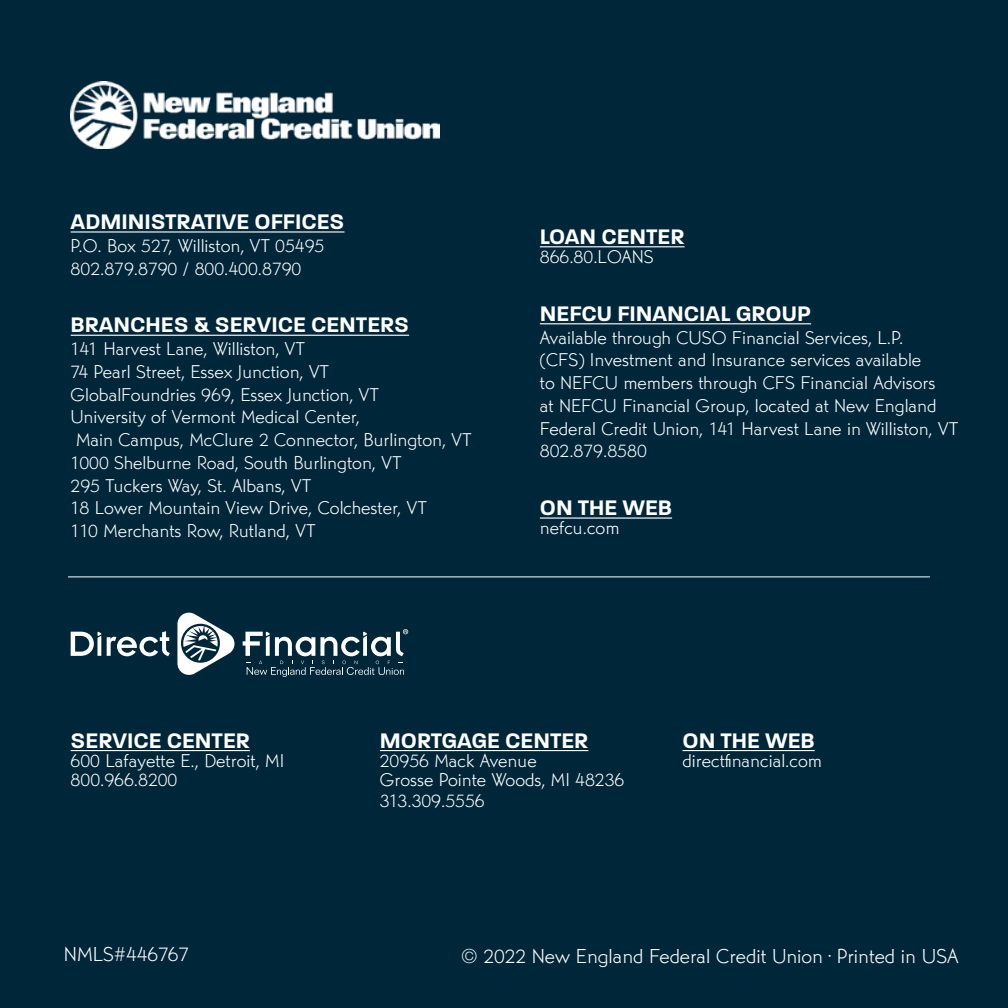
<style>
.page{position:relative;width:1008px;height:1008px;background:#00263a}
.page>*{position:absolute;margin:0;border:0;box-sizing:border-box;transform-origin:0 0}
.t1{font:600 22.75px "Paralucent";color:#fff}
.t2{font:21px "Martin Gothic Lgt";color:#fff}
.t3{font:19.25px/22.8px "Martin Gothic Lgt";color:#fff}
</style>
<div class="page">
<hr style="left:71px;top:231px;width:274px;height:2px;background:#fff">
<hr style="left:71px;top:335px;width:338px;height:1px;background:#fff">
<img style="left:71px;top:81px;width:369px;height:67px">
<hr style="left:71px;top:750px;width:179px;height:1px;background:#fff">
<svg style="left:177px;top:613px;width:57px;height:62px"></svg>
<svg style="left:107px;top:631px;width:63px;height:25px"></svg>
<svg style="left:71px;top:632px;width:30px;height:24px"></svg>
<svg style="left:243px;top:629px;width:165px;height:48px"></svg>
<hr style="left:68px;top:576px;width:862px;height:1px;background:#fff">
<hr style="left:540px;top:246px;width:145px;height:1px;background:#fff">
<hr style="left:540px;top:323px;width:271px;height:1px;background:#fff">
<hr style="left:540px;top:517px;width:132px;height:2px;background:#fff">
<hr style="left:380px;top:750px;width:208px;height:1px;background:#fff">
<hr style="left:682px;top:750px;width:133px;height:1px;background:#fff">
<p class="t1" style="left:71px;top:208px;width:275px">ADMINISTRATIVE OFFICES</p>
<p class="t3" style="left:71px;top:234px;width:255px">P.O. Box 527, Williston, VT 05495<br>802.879.8790 / 800.400.8790</p>
<p class="t1" style="left:71px;top:311px;width:340px">BRANCHES &amp; SERVICE CENTERS</p>
<p class="t3" style="left:71px;top:337px;width:403px">141 Harvest Lane, Williston, VT<br>74 Pearl Street, Essex Junction, VT<br>GlobalFoundries 969, Essex Junction, VT<br>University of Vermont Medical Center,<br>Main Campus, McClure 2 Connector, Burlington, VT 1000 Shelburne Road, South Burlington, VT<br>295 Tuckers Way, St. Albans, VT<br>18 Lower Mountain View Drive, Colchester, VT<br>110 Merchants Row, Rutland, VT</p>
<p class="t1" style="left:540px;top:223px;width:146px">LOAN CENTER</p>
<p class="t3" style="left:540px;top:245px;width:115px">866.80.LOANS</p>
<p class="t1" style="left:540px;top:300px;width:273px">NEFCU FINANCIAL GROUP</p>
<p class="t3" style="left:540px;top:326px;width:420px">Available through CUSO Financial Services, L.P.<br>(CFS) Investment and Insurance services available<br>to NEFCU members through CFS Financial Advisors<br>at NEFCU Financial Group, located at New England Federal Credit Union, 141 Harvest Lane in Williston, VT 802.879.8580</p>
<p class="t1" style="left:540px;top:494px;width:134px">ON THE WEB</p>
<p class="t3" style="left:540px;top:517px;width:81px">nefcu.com</p>
<p class="t1" style="left:71px;top:727px;width:181px">SERVICE CENTER</p>
<p class="t3" style="left:71px;top:751px;width:215px;line-height:19.2px">600 Lafayette E., Detroit, MI<br>800.966.8200</p>
<p class="t1" style="left:380px;top:727px;width:210px">MORTGAGE CENTER</p>
<p class="t3" style="left:380px;top:751px;width:246px;line-height:19.2px">20956 Mack Avenue<br>Grosse Pointe Woods, MI 48236</p>
<p class="t3" style="left:380px;top:789px;width:106px">313.309.5556</p>
<p class="t1" style="left:682px;top:727px;width:134px">ON THE WEB</p>
<p class="t3" style="left:682px;top:749px;width:141px">directfinancial.com</p>
<p class="t2" style="left:64px;top:941px;width:127px">NMLS#446767</p>
<p class="t2" style="left:461px;top:944px;width:499px">© 2022 New England Federal Credit Union · Printed in USA</p>
</div>
